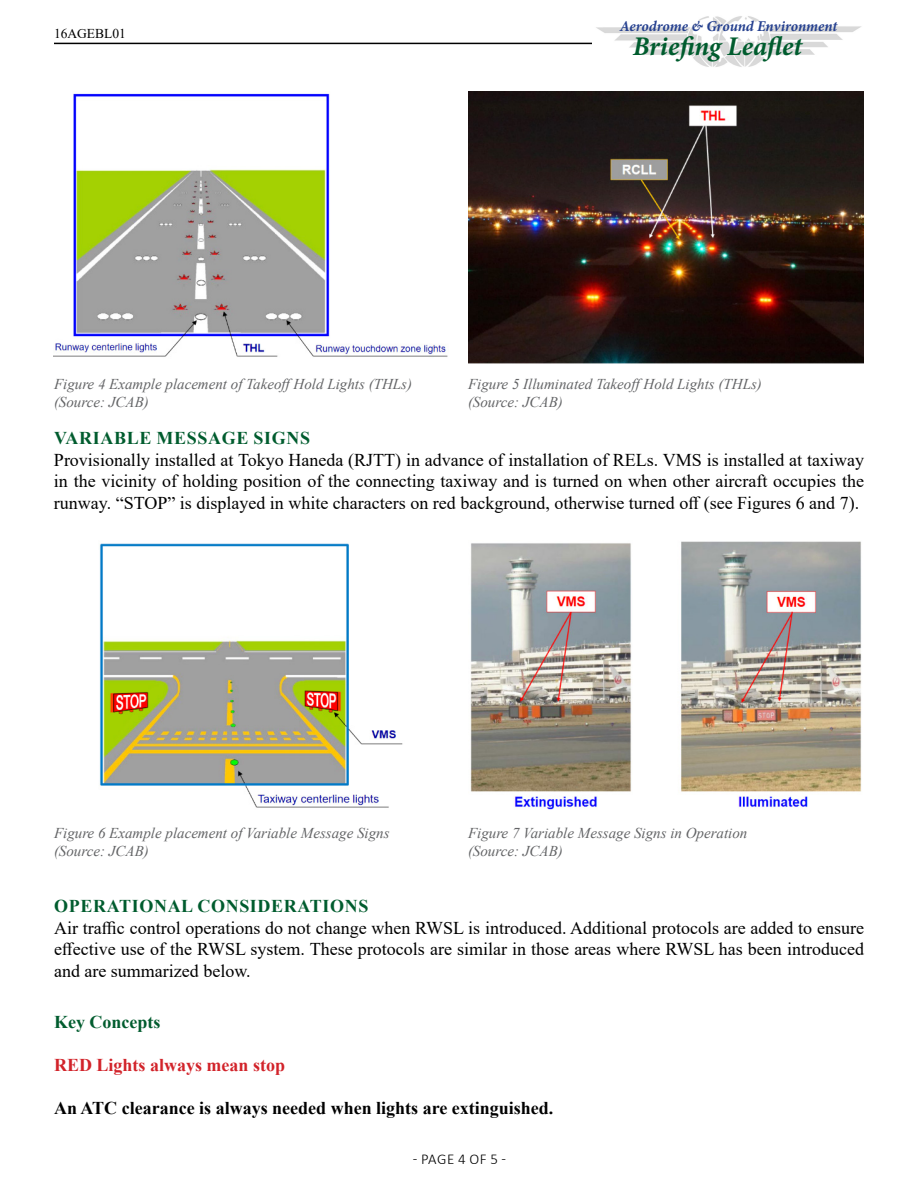
<style>
.page{position:relative;width:918px;height:1188px;background:#fff}
.page>*{position:absolute;margin:0;border:0;box-sizing:border-box;transform-origin:0 0}
.t1{font:italic 700 27px "Minion Pro";letter-spacing:.005em;color:#005c2e}
.t2{font:18px/21.6px "Times New Roman";color:#000;text-align:justify}
.t3{font:700 18px "Times New Roman";letter-spacing:.035em;color:#005c2e}
.t4{font:700 18px "Times New Roman";color:#000}
.t5{font:700 18px "Times New Roman";color:#d2232a}
.t6{font:italic 15px/18px "Times New Roman";color:#636466}
.t7{font:italic 700 15px "Minion Pro";letter-spacing:-.005em;color:#25408f}
.t8{font:300 15px "Calibri";letter-spacing:.035em;color:#000}
.t9{font:13.5px "Times New Roman";color:#000}
</style>
<div class="page">
<hr style="left:54px;top:43px;width:810px;height:1px;background:#000">
<img style="left:592px;top:16px;width:272px;height:51px">
<img style="left:54px;top:93px;width:394px;height:264px">
<img style="left:468px;top:92px;width:396px;height:271px">
<img style="left:99px;top:543px;width:304px;height:265px">
<img style="left:470px;top:541px;width:392px;height:269px">
<p class="t9" style="left:54px;top:24px;width:73px">16AGEBL01</p>
<p class="t7" style="left:620px;top:15px;width:219px">Aerodrome &amp; Ground Environment</p>
<h1 class="t1" style="left:633px;top:27px;width:171px">Briefing Leaflet</h1>
<p class="t6" style="left:54px;top:374px;width:360px">Figure 4 Example placement of TakeoffHold Lights (THLs) (Source: JCAB)</p>
<p class="t6" style="left:468px;top:374px;width:295px">Figure 5 Illuminated TakeoffHold Lights (THLs) (Source: JCAB)</p>
<p class="t3" style="left:54px;top:425px;width:25px">Variable</p>
<p class="t3" style="left:157px;top:425px;width:31px">Message</p>
<p class="t3" style="left:254px;top:425px;width:55px">Signs</p>
<p class="t2" style="left:54px;top:448px;width:812px">Provisionally installed at Tokyo Haneda (RJTT) in advance of installation of RELs. VMS is installed at taxiway in the vicinity of holding position of the connecting taxiway and is turned on when other aircraft occupies the runway. “STOP” is displayed in white characters on red background, otherwise turned off (see Figures 6 and 7).</p>
<p class="t6" style="left:54px;top:824px;width:337px">Figure 6 Example placement of Variable Message Signs (Source: JCAB)</p>
<p class="t6" style="left:468px;top:824px;width:281px">Figure 7 Variable Message Signs in Operation (Source: JCAB)</p>
<p class="t3" style="left:54px;top:893px;width:41px">Opera</p>
<p class="t3" style="left:119px;top:893px;width:167px">tional Considera</p>
<p class="t3" style="left:310px;top:893px;width:57px">tions</p>
<p class="t2" style="left:54px;top:916px;width:812px">Air traffic control operations do not change when RWSL is introduced. Additional protocols are added to ensure effective use of the RWSL system. These protocols are similar in those areas where RWSL has been introduced and are summarized below.</p>
<p class="t3" style="left:54px;top:1009px;width:108px">Key Concepts</p>
<p class="t5" style="left:54px;top:1052px;width:233px">RED Lights always mean stop</p>
<p class="t4" style="left:54px;top:1095px;width:501px">An ATC clearance is always needed when lights are extinguished.</p>
<p class="t8" style="left:413px;top:1150px;width:95px">- PAGE 4 OF 5 -</p>
</div>
